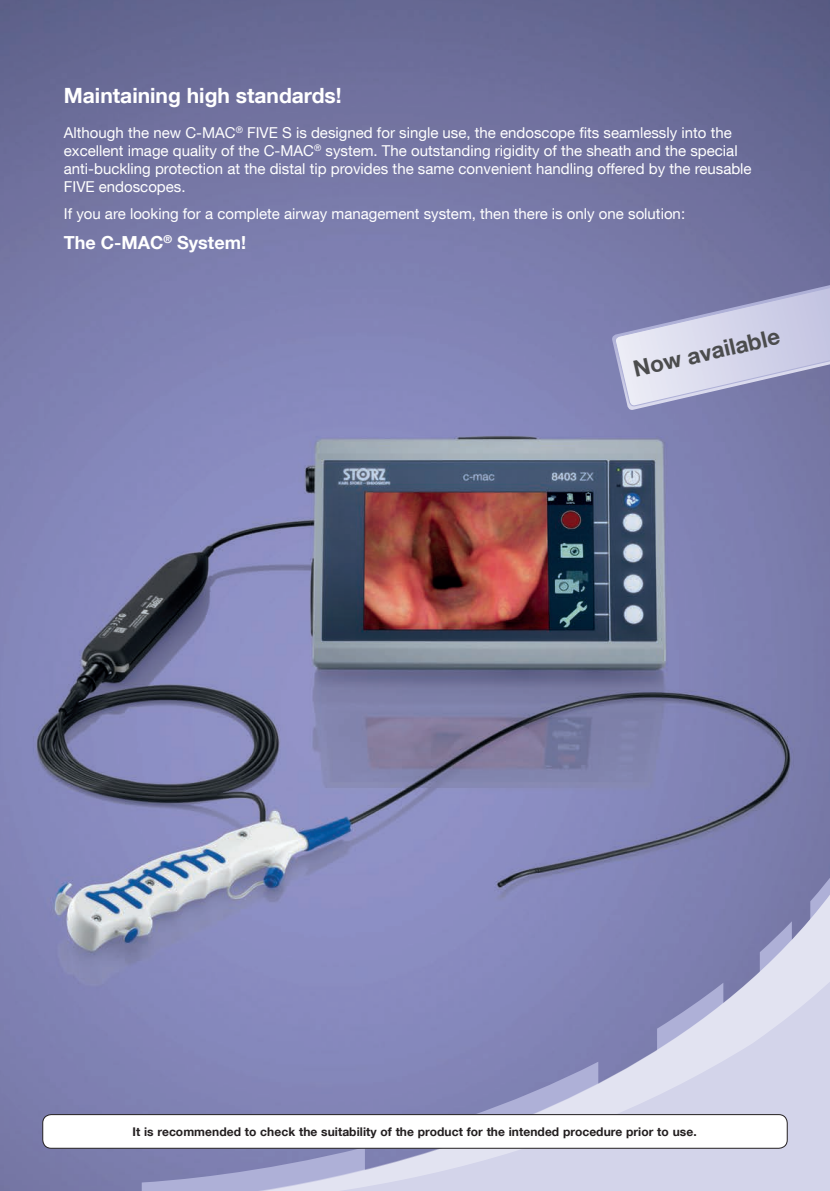
<style>
.page{position:relative;width:830px;height:1191px;background:#fff}
.page>*{position:absolute;margin:0;border:0;box-sizing:border-box;transform-origin:0 0}
.t1{font:700 22.5px "KS Helvetica Neue";color:#4b4c4d}
.t2{font:700 21px "KS Helvetica Neue";color:#fff}
.t3{font:700 18px "KS Helvetica Neue";color:#fff}
.t4{font:15px/18px "KS Helvetica Neue";color:#fff}
.t5{font:700 12px "KS Helvetica Neue";letter-spacing:.005em;color:#231f20}
</style>
<div class="page">
<img style="left:0;top:0;width:829px;height:1191px">
<svg style="left:809px;top:864px;width:20px;height:13px"></svg>
<svg style="left:142px;top:877px;width:687px;height:314px;background:#9a9cc6"></svg>
<div style="left:43px;top:1114px;width:743px;height:34px;background:#fff;border-radius:9px"></div>
<div style="left:43px;top:1114px;width:744px;height:34px;border:1px solid #231f20;border-radius:9px"></div>
<svg style="left:611px;top:279px;width:218px;height:132px;background:#adaece"></svg>
<h2 class="t2" style="left:64px;top:82px;width:279px">Maintaining high standards!</h2>
<p class="t4" style="left:64px;top:124px;width:689px">Although the new C-MAC<sup>®</sup> FIVE S is designed for single use, the endoscope fits seamlessly into the excellent image quality of the C-MAC<sup>®</sup> system. The outstanding rigidity of the sheath and the special anti-buckling protection at the distal tip provides the same convenient handling offered by the reusable FIVE endoscopes.</p>
<p class="t4" style="left:64px;top:204px;width:622px">If you are looking for a complete airway management system, then there is only one solution:</p>
<p class="t3" style="left:64px;top:231px;width:183px">The C-MAC<sup>®</sup> System!</p>
<h1 class="t1" style="left:630px;top:355px;width:151px;rotate:-13deg">Now available</h1>
<p class="t5" style="left:132px;top:1123px;width:565px">It is recommended to check the suitability of the product for the intended procedure prior to use.</p>
</div>
